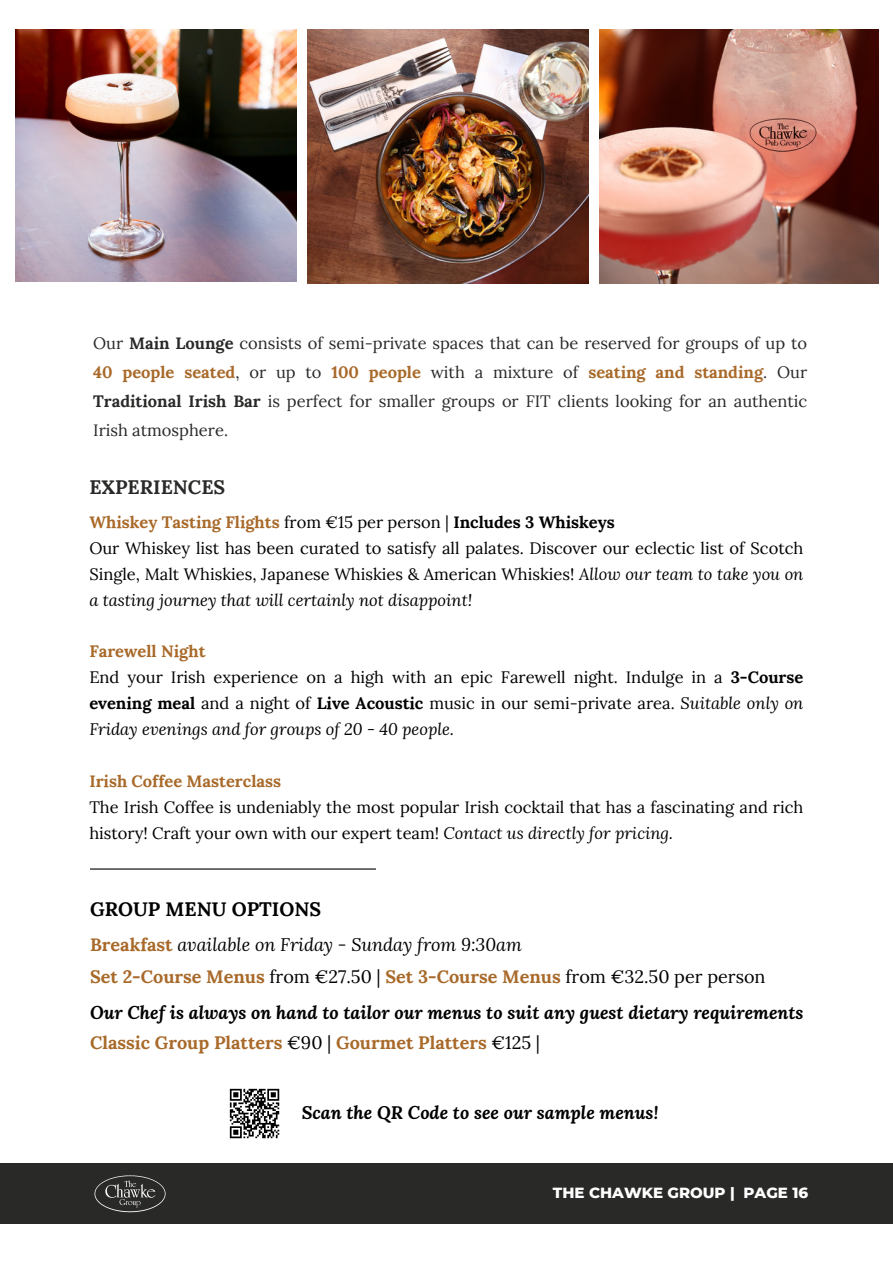
<style>
.page{position:relative;width:893px;height:1264px;background:#fff}
.page>*{position:absolute;margin:0;border:0;box-sizing:border-box;transform-origin:0 0}
.t1{font:700 19.5px "Lora";color:#000}
.t2{font:700 19.5px "Lora";color:#292928}
.t3{font:italic 700 18px/30.6px "Lora";color:#000}
.t4{font:700 18px/31.5px "Lora";color:#a86929}
.t5{font:16.5px/25.8px "Lora";color:#000}
.t6{font:16.5px/29.2px "Lora";color:#292928;text-align:justify}
.t7{font:700 16.5px "Lora";color:#a86929}
.t8{font:800 15px "Montserrat";color:#fff}
.s1{font-weight:700}
.s2{font-weight:700;color:#a86929}
.s3{font-style:italic}
.s4{font-weight:400;font-style:italic;color:#000}
.s5{font-weight:400;color:#000}
.s6{font-style:normal;color:#a86929}
.s7{font-weight:400;font-style:normal}
</style>
<div class="page">
<img style="left:15px;top:30px;width:281px;height:252px">
<img style="left:307px;top:30px;width:281px;height:254px">
<img style="left:599px;top:30px;width:279px;height:254px">
<div style="left:0;top:1163px;width:892px;height:60px;background:#292928"></div>
<hr style="left:90px;top:868px;width:286px;height:1px;background:#000">
<img style="left:94px;top:1175px;width:72px;height:38px">
<svg style="left:229px;top:1088px;width:51px;height:51px"></svg>
<p class="t6" style="left:93px;top:328px;width:715px">Our <span class="s1">Main Lounge</span> consists of semi-private spaces that can be reserved for groups of up to <span class="s2">40 people seated</span>, or up to <span class="s2">100 people</span> with a mixture of <span class="s2">seating and standing</span>. Our <span class="s1">Traditional Irish Bar</span> is perfect for smaller groups or FIT clients looking for an authentic Irish atmosphere.</p>
<p class="t2" style="left:89px;top:475px;width:137px">EXPERIENCES</p>
<p class="t5" style="left:89px;top:509px;width:715px"><span class="s2">Whiskey Tasting Flights</span> from €15 per person | <span class="s1">Includes 3 Whiskeys<br></span>Our Whiskey list has been curated to satisfy all palates. Discover our eclectic list of Scotch Single, Malt Whiskies, Japanese Whiskies &amp; American Whiskies! <span class="s3">Allow our team to take you on a tasting journey that will certainly not disappoint!</span></p>
<p class="t5" style="left:89px;top:638px;width:715px"><span class="s2">Farewell Night<br></span>End your Irish experience on a high with an epic Farewell night. Indulge in a <span class="s1">3-Course evening meal</span> and a night of <span class="s1">Live Acoustic</span> music in our semi-private area. <span class="s3">Suitable only on Friday evenings and for groups of 20 - 40 people.</span></p>
<p class="t7" style="left:89px;top:770px;width:193px">Irish Coffee Masterclass</p>
<p class="t5" style="left:89px;top:793px;width:715px">The Irish Coffee is undeniably the most popular Irish cocktail that has a fascinating and rich history! Craft your own with our expert team! <span class="s3">Contact us directly for pricing.</span></p>
<p class="t1" style="left:90px;top:896px;width:232px">GROUP MENU OPTIONS</p>
<p class="t4" style="left:90px;top:928px;width:677px">Breakfast <span class="s4">available on Friday - Sunday from 9:30am<br></span>Set 2-Course Menus <span class="s5">from €27.50 |</span> Set 3-Course Menus <span class="s5">from €32.50 per person</span></p>
<p class="t3" style="left:90px;top:996px;width:715px">Our Chef is always on hand to tailor our menus to suit any guest dietary requirements<br><span class="s6">Classic Group Platters</span> <span class="s7">€90 |</span> <span class="s6">Gourmet Platters</span> <span class="s7">€125 |</span></p>
<p class="t3" style="left:301px;top:1096px;width:358px">Scan the QR Code to see our sample menus!</p>
<p class="t8" style="left:553px;top:1183px;width:257px">THE CHAWKE GROUP | PAGE 16</p>
</div>
